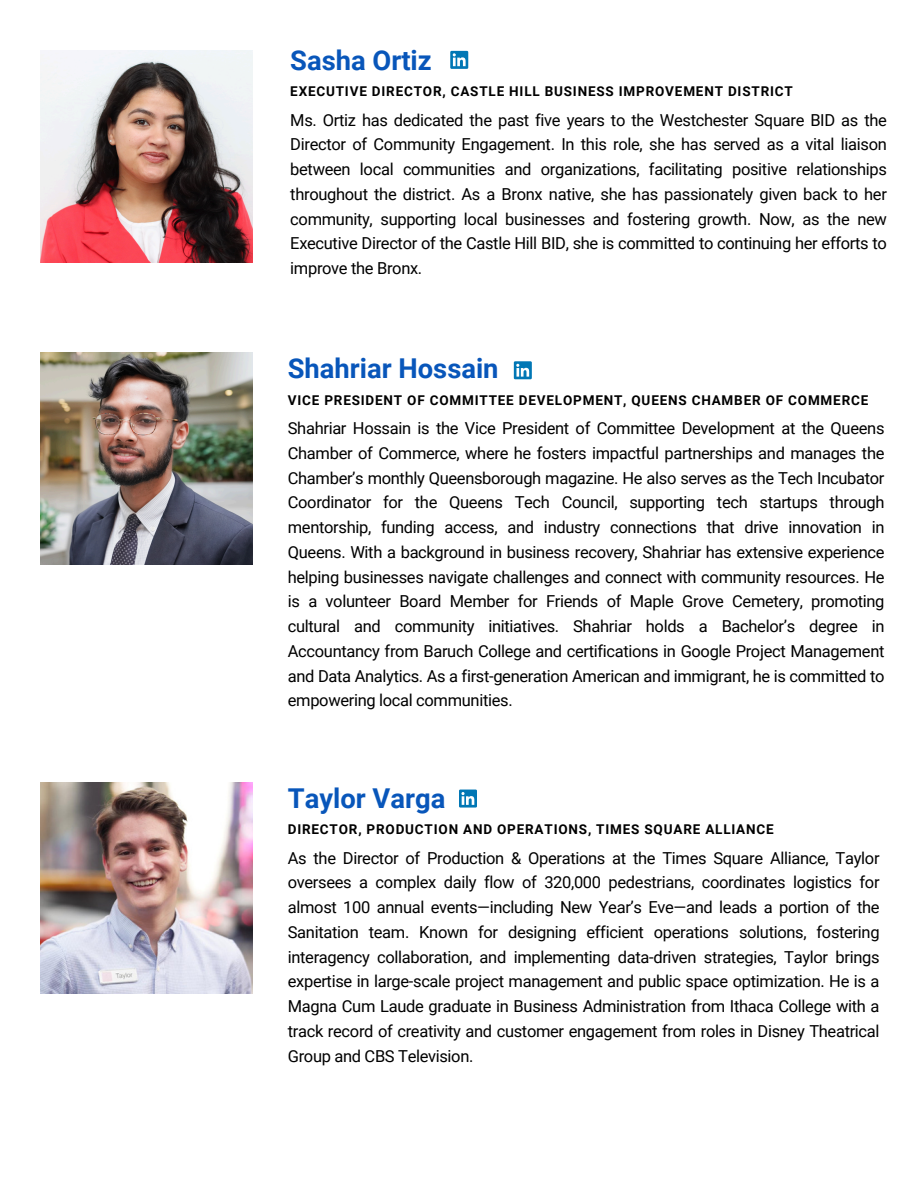
<style>
.page{position:relative;width:918px;height:1188px;background:#fff}
.page>*{position:absolute;margin:0;border:0;box-sizing:border-box;transform-origin:0 0}
.t1{font:700 27.3px "Roboto";color:#0856ba}
.t2{font:16.5px/24.8px "Roboto";letter-spacing:-.02em;color:#000;text-align:justify}
.t3{font:700 13.5px "Roboto";letter-spacing:.06em;color:#000}
</style>
<div class="page">
<img style="left:40px;top:782px;width:212px;height:212px">
<div style="left:459px;top:790px;width:18px;height:18px;background:#0177b5"></div>
<svg style="left:461px;top:792px;width:13px;height:13px"></svg>
<img style="left:40px;top:353px;width:212px;height:211px">
<div style="left:514px;top:361px;width:18px;height:18px;background:#0177b5"></div>
<svg style="left:516px;top:364px;width:13px;height:13px"></svg>
<img style="left:40px;top:51px;width:212px;height:212px">
<svg style="left:450px;top:51px;width:18px;height:18px"></svg>
<svg style="left:453px;top:53px;width:13px;height:13px"></svg>
<h2 class="t1" style="left:290px;top:45px;width:143px">Sasha Ortiz</h2>
<p class="t3" style="left:290px;top:84px;width:504px">EXECUTIVE DIRECTOR, CASTLE HILL BUSINESS IMPROVEMENT DISTRICT</p>
<p class="t2" style="left:290px;top:108px;width:598px">Ms. Ortiz has dedicated the past five years to the Westchester Square BID as the Director of Community Engagement. In this role, she has served as a vital liaison between local communities and organizations, facilitating positive relationships throughout the district. As a Bronx native, she has passionately given back to her community, supporting local businesses and fostering growth. Now, as the new Executive Director of the Castle Hill BID, she is committed to continuing her efforts to improve the Bronx.</p>
<p class="t1" style="left:288px;top:353px;width:212px">Shahriar Hossain</p>
<p class="t3" style="left:288px;top:392px;width:582px">VICE PRESIDENT OF COMMITTEE DEVELOPMENT, QUEENS CHAMBER OF COMMERCE</p>
<p class="t2" style="left:288px;top:416px;width:598px">Shahriar Hossain is the Vice President of Committee Development at the Queens Chamber of Commerce, where he fosters impactful partnerships and manages the Chamber’s monthly Queensborough magazine. He also serves as the Tech Incubator Coordinator for the Queens Tech Council, supporting tech startups through mentorship, funding access, and industry connections that drive innovation in Queens. With a background in business recovery, Shahriar has extensive experience helping businesses navigate challenges and connect with community resources. He is a volunteer Board Member for Friends of Maple Grove Cemetery, promoting cultural and community initiatives. Shahriar holds a Bachelor’s degree in Accountancy from Baruch College and certifications in Google Project Management and Data Analytics. As a first-generation American and immigrant, he is committed to empowering local communities.</p>
<h1 class="t1" style="left:288px;top:783px;width:159px">Taylor Varga</h1>
<p class="t2" style="left:288px;top:846px;width:593px">As the Director of Production &amp; Operations at the Times Square Alliance, Taylor oversees a complex daily flow of 320,000 pedestrians, coordinates logistics for almost 100 annual events—including New Year’s Eve—and leads a portion of the Sanitation team. Known for designing efficient operations solutions, fostering interagency collaboration, and implementing data-driven strategies, Taylor brings expertise in large-scale project management and public space optimization. He is a Magna Cum Laude graduate in Business Administration from Ithaca College with a track record of creativity and customer engagement from roles in Disney Theatrical Group and CBS Television.</p>
<p class="t3" style="left:288px;top:822px;width:487px">DIRECTOR, PRODUCTION AND OPERATIONS, TIMES SQUARE ALLIANCE</p>
</div>
